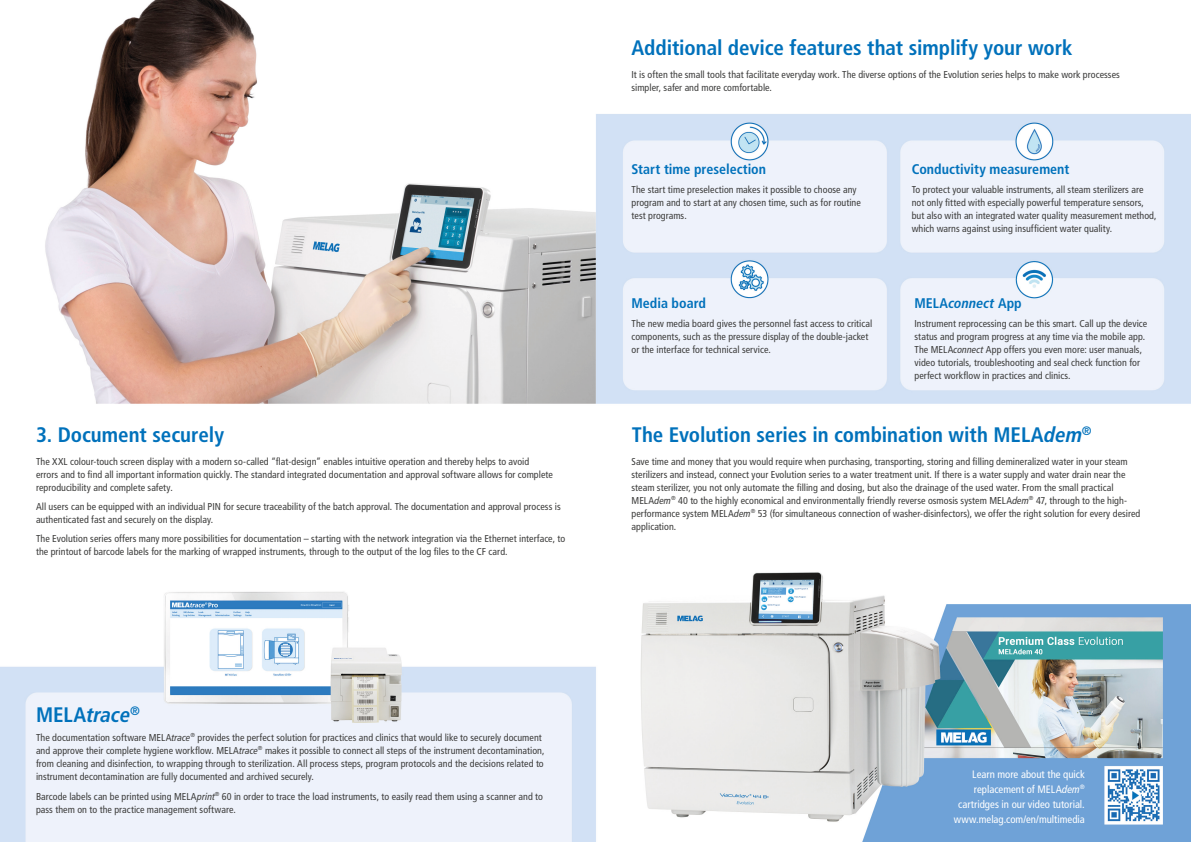
<style>
.page{position:relative;width:1191px;height:842px;background:#fff}
.page>*{position:absolute;margin:0;border:0;box-sizing:border-box;transform-origin:0 0}
.t1{font:700 condensed 21px "Frutiger LT Pro";letter-spacing:-.005em;color:#0071bb}
.t2{font:italic 700 condensed 21px "Frutiger LT Pro";letter-spacing:-.005em;color:#0071bb}
.t3{font:700 condensed 14px "Frutiger LT Pro";color:#0071bb}
.t4{font:condensed 10.8px/15.1px "Frutiger LT Pro";color:#fff;text-align:right}
.t5{font:condensed 10px/13px "Frutiger LT Pro";letter-spacing:.005em;color:#3d3d3c}
.s1{font-style:normal}
.s2{font-style:italic}
</style>
<div class="page">
<img style="left:0;top:0;width:1191px;height:842px">
<h1 class="t1" style="left:36px;top:422px;width:190px">3. Document securely</h1>
<p class="t5" style="left:36px;top:455px;width:518px">The XXL colour-touch screen display with a modern so-called “flat-design” enables intuitive operation and thereby helps to avoid errors and to fi nd all important information quickly. The standard integrated documentation and approval software allows for complete reproducibility and complete safety.</p>
<p class="t5" style="left:36px;top:500px;width:526px">All users can be equipped with an individual PIN for secure traceability of the batch approval. The documentation and approval process is authenticated fast and securely on the display.</p>
<p class="t5" style="left:36px;top:532px;width:531px">The Evolution series offers many more possibilities for documentation – starting with the network integration via the Ethernet interface, to the printout of barcode labels for the marking of wrapped instruments, through to the output of the log fi les to the CF card.</p>
<h1 class="t2" style="left:36px;top:702px;width:105px"><span class="s1">MELA</span>trace<sup>®</sup></h1>
<p class="t5" style="left:36px;top:731px;width:510px">The documentation software MELA<span class="s2">trace</span><sup>®</sup> provides the perfect solution for practices and clinics that would like to securely document and approve their complete hygiene workflow. MELA<span class="s2">trace</span><sup>®</sup> makes it possible to connect all steps of the instrument decontamination, from cleaning and disinfection, to wrapping through to sterilization. All process steps, program protocols and the decisions related to instrument decontamination are fully documented and archived securely.</p>
<p class="t5" style="left:36px;top:790px;width:508px">Barcode labels can be printed using MELA<span class="s2">print</span><sup>®</sup> 60 in order to trace the load instruments, to easily read them using a scanner and to pass them on to the practice management software.</p>
<h1 class="t1" style="left:631px;top:35px;width:442px">Additional device features that simplify your work</h1>
<p class="t5" style="left:631px;top:68px;width:490px">It is often the small tools that facilitate everyday work. The diverse options of the Evolution series helps to make work processes simpler, safer and more comfortable.</p>
<h2 class="t3" style="left:631px;top:160px;width:136px">Start time preselection</h2>
<p class="t5" style="left:631px;top:183px;width:231px">The start time preselection makes it possible to choose any program and to start at any chosen time, such as for routine test programs.</p>
<h2 class="t3" style="left:631px;top:295px;width:76px">Media board</h2>
<p class="t5" style="left:631px;top:317px;width:242px">The new media board gives the personnel fast access to critical components, such as the pressure display of the double-jacket or the interface for technical service.</p>
<h2 class="t3" style="left:911px;top:160px;width:159px">Conductivity measurement</h2>
<p class="t5" style="left:911px;top:183px;width:246px">To protect your valuable instruments, all steam sterilizers are not only fitted with especially powerful temperature sensors, but also with an integrated water quality measurement method, which warns against using insufficient water quality.</p>
<h2 class="t3" style="left:914px;top:295px;width:109px">MELA<span class="s2">connect</span> App</h2>
<p class="t5" style="left:914px;top:317px;width:234px">Instrument reprocessing can be this smart. Call up the device status and program progress at any time via the mobile app.<br>The MELA<span class="s2">connect</span> App offers you even more: user manuals, video tutorials, troubleshooting and seal check function for perfect workflow in practices and clinics.</p>
<h1 class="t1" style="left:632px;top:422px;width:461px">The Evolution series in combination with MELA<span class="s2">dem</span><sup>®</sup></h1>
<p class="t5" style="left:631px;top:455px;width:510px">Save time and money that you would require when purchasing, transporting, storing and fi lling demineralized water in your steam sterilizers and instead, connect your Evolution series to a water treatment unit. If there is a water supply and water drain near the steam sterilizer, you not only automate the fi lling and dosing, but also the drainage of the used water. From the small practical MELA<span class="s2">dem</span><sup>®</sup> 40 to the highly economical and environmentally friendly reverse osmosis system MELA<span class="s2">dem</span><sup>®</sup> 47, through to the high&shy;performance system MELA<span class="s2">dem</span><sup>®</sup> 53 (for simultaneous connection of washer-disinfectors), we offer the right solution for every desired application.</p>
<p class="t4" style="left:953px;top:767px;width:133px">Learn more about the quick replacement of MELA<span class="s2">dem</span><sup>® </sup>cartridges in our video tutorial. www.melag.com/en/multimedia</p>
</div>
